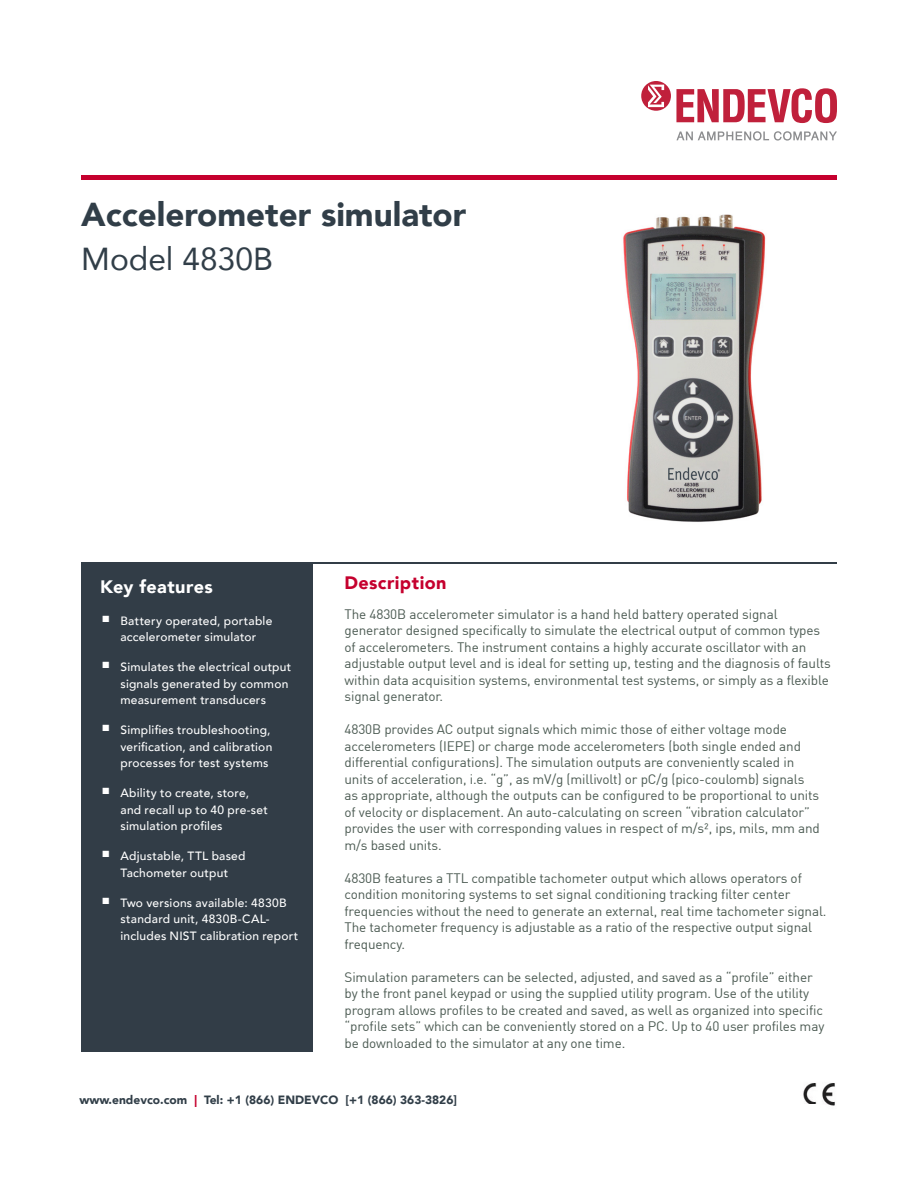
<style>
.page{position:relative;width:918px;height:1188px;background:#fff}
.page>*{position:absolute;margin:0;border:0;box-sizing:border-box;transform-origin:0 0}
.DS_Title{font:900 33.15px "Avenir";color:#313e48}
.DS_Model{font:31.8px "Avenir";color:#313e48}
.subheader{font:900 18px "Avenir";letter-spacing:.02em;color:#fff}
.Body_copy{font:900 18px "Avenir";letter-spacing:.025em;color:#c5002e}
.t1{font:13.5px/16.5px "DIN";letter-spacing:-.01em;color:#4b5a52}
.t2{font:500 12px/16.5px "Avenir";letter-spacing:.02em;color:#fff}
.Body_copy-2{font:900 12px "Avenir";color:#313e48}
.s1{color:#c5002e}
</style>
<div class="page">
<hr style="left:81px;top:563px;width:756px;height:1px;background:#323d47">
<div style="left:81px;top:564px;width:232px;height:488px;background:#323d47"></div>
<svg style="left:676px;top:131px;width:161px;height:10px"></svg>
<svg style="left:641px;top:81px;width:196px;height:42px"></svg>
<hr style="left:81px;top:176px;width:756px;height:4px;background:#c5002e">
<img style="left:803px;top:1083px;width:32px;height:23px">
<div style="left:802px;top:1105px;width:17px;height:10px;background:#fff"></div>
<img style="left:623px;top:214px;width:143px;height:308px">
<p class="DS_Title" style="left:81px;top:186px;width:387px">Accelerometer simulator</p>
<p class="DS_Model" style="left:81px;top:233px;width:193px">Model 4830B</p>
<p class="subheader" style="left:100px;top:571px;width:114px">Key features</p>
<p class="t2" style="left:103px;top:611px;width:171px;text-align:center">■ Battery operated, portable accelerometer simulator</p>
<p class="t2" style="left:121px;top:658px;width:172px;text-indent:-18px">■ Simulates the electrical output signals generated by common measurement transducers</p>
<p class="t2" style="left:121px;top:721px;width:153px;text-indent:-18px">■ Simplifies troubleshooting, verification, and calibration processes for test systems</p>
<p class="t2" style="left:121px;top:784px;width:149px;text-indent:-18px">■ Ability to create, store, and recall up to 40 pre-set simulation profiles</p>
<p class="t2" style="left:103px;top:847px;width:144px;text-align:center">■ Adjustable, TTL based<br>Tachometer output</p>
<p class="t2" style="left:121px;top:893px;width:179px;text-indent:-18px">■ Two versions available: 4830B standard unit, 4830B-CAL&shy;includes NIST calibration report</p>
<p class="Body_copy" style="left:345px;top:567px;width:104px">Description</p>
<p class="t1" style="left:345px;top:605px;width:488px">The 4830B accelerometer simulator is a hand held battery operated signal generator designed specifically to simulate the electrical output of common types of accelerometers. The instrument contains a highly accurate oscillator with an adjustable output level and is ideal for setting up, testing and the diagnosis of faults within data acquisition systems, environmental test systems, or simply as a flexible signal generator.</p>
<p class="t1" style="left:345px;top:721px;width:477px">4830B provides AC output signals which mimic those of either voltage mode accelerometers (IEPE) or charge mode accelerometers (both single ended and differential configurations). The simulation outputs are conveniently scaled in units of acceleration, i.e. “g”, as mV/g (millivolt) or pC/g (pico-coulomb) signals as appropriate, although the outputs can be configured to be proportional to units of velocity or displacement. An auto-calculating on screen “vibration calculator” provides the user with corresponding values in respect of m/s², ips, mils, mm and m/s based units.</p>
<p class="t1" style="left:345px;top:869px;width:484px">4830B features a TTL compatible tachometer output which allows operators of condition monitoring systems to set signal conditioning tracking filter center frequencies without the need to generate an external, real time tachometer signal.<br>The tachometer frequency is adjustable as a ratio of the respective output signal frequency.</p>
<p class="t1" style="left:345px;top:968px;width:481px">Simulation parameters can be selected, adjusted, and saved as a “profile” either by the front panel keypad or using the supplied utility program. Use of the utility program allows profiles to be created and saved, as well as organized into specific “profile sets” which can be conveniently stored on a PC. Up to 40 user profiles may be downloaded to the simulator at any one time.</p>
<p class="Body_copy-2" style="left:80px;top:1090px;width:379px">www.endevco.com <span class="s1">|</span> Tel: +1 (866) ENDEVCO [+1 (866) 363-3826]</p>
</div>
